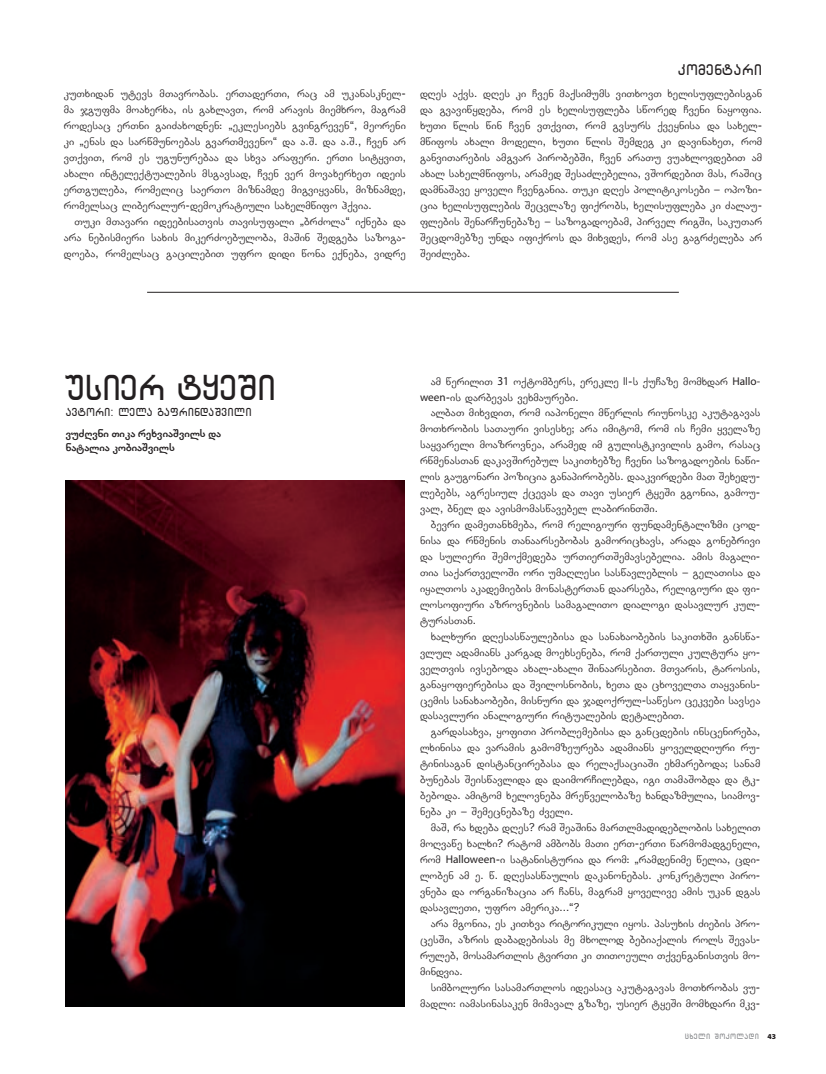
<style>
.page{position:relative;width:826px;height:1074px;background:#fff}
.page>*{position:absolute;margin:0;border:0;box-sizing:border-box;transform-origin:0 0}
.t1{font:35px "Sanet";letter-spacing:-.04em;color:#231f20}
.t2{font:15px "Sanet";color:#231f20}
.t3{font:11.25px/16px "A Kolkhety N";color:#231f20;text-align:justify}
.t4{font:700 11.25px/13.5px "A Kolkhety N";letter-spacing:.01em;color:#231f20}
.t5{font:11.25px "Sanet";color:#231f20}
.t6{font:7.5px "Sanet";letter-spacing:.05em;color:#808285}
.s1{font-family:"Myriad Pro"}
.s2{font-family:"Myriad Pro";font-weight:900;color:#231f20}
</style>
<div class="page">
<hr style="left:147px;top:292px;width:532px;height:1px;background:#231f20">
<img style="left:65px;top:480px;width:339px;height:526px">
<p class="t3" style="left:64px;top:86px;width:343px">KUTXIDAN UTEVS MTAVROBAS. ERTADERTI, RAC AM UKANASKNEL-MA JGUFMA MOAXERXA, IS GAXLAVT, ROM ARAVIS MIEMXRO, MAGRAM RODESAC ERTNI GAIZAXODNEN: `EKLESIEBS GVINGREVEN~, MEORENI KI `ENAS DA SARWMUNOEBAS GVARTMEVENO~ DA A.S. DA A.S., CVEN AR VTQVIT, ROM ES UGUNUREBAA DA SXVA ARAFERI. ERTI SITYVIT, AXALI INTELEQTUALEBIS MSGAVSAD, CVEN VER MOVAXERXET IDEIS ERTGULEBA, ROMELIC SAERTO MIZNAMDE MIGVIYVANS, MIZNAMDE, ROMELSAC LIBERALUR-DEMOKRATIULI SAXELMWIFO HQVIA.</p>
<p class="t3" style="left:64px;top:213px;width:343px;text-indent:11px">TUKI MTAVARI IDEEBISATVIS TAVISUFALI `BRZOLA~ IQNEBA DA ARA NEBISMIERI SAXIS MIKERZOEBULOBA, MASIN SEDGEBA SAZOGA-DOEBA, ROMELSAC GACILEBIT UFRO DIDI WONA EQNEBA, VIDRE</p>
<h2 class="t2" style="left:678px;top:61px;width:86px">KOMENTARI</h2>
<p class="t3" style="left:420px;top:86px;width:343px">DRES AQVS. DRES KI CVEN MAQSIMUMS VITXOVT XELISUFLEBISGAN DA GVAVIWYDEBA, ROM ES XELISUFLEBA SWORED CVENI NAYOFIA.<br>XUTI WLIS WIN CVEN VTQVIT, ROM GVSURS QVEYNISA DA SAXEL-MWIFOS AXALI MODELI, XUTI WLIS SEMDEG KI DAVINAXET, ROM GANVITAREBIS AMGVAR PIROBEBSI, CVEN ARATU VUAXLOVDEBIT AM AXAL SAXELMWIFOS, ARAMED SESAZLEBELIA, VSORDEBIT MAS, RASIC DAMNASAVE YOVELI CVENGANIA. TUKI DRES POLITIKOSEBI _ OPOZI-CIA XELISUFLEBIS SECVLAZE FIQROBS, XELISUFLEBA KI ZALAU-FLEBIS SENARCUNEBAZE _ SAZOGADOEBAM, PIRVEL RIGSI, SAKUTAR SECDOMEBZE UNDA IFIQROS DA MIXVDES, ROM ASE GAGRZELEBA AR SEIZLEBA.</p>
<h1 class="t1" style="left:64px;top:367px;width:214px">USIER TYESI</h1>
<p class="t3" style="left:420px;top:373px;width:342px;text-indent:11px">AM WERILIT 31 OQTOMBERS, EREKLE II-S QUCAZE MOMXDAR <span class="s1">Hallo&shy;ween</span>-IS DARBEVAS VEXMAUREBI.</p>
<p class="t3" style="left:420px;top:404px;width:342px;text-indent:11px">ALBAT MIXVDIT, ROM IAPONELI MWERLIS RIUNOSKE AKUTAGAVAS MOTXROBIS SATAURI VISESXE; ARA IMITOM, ROM IS CEMI YVELAZE SAYVARELI MOAZROVNEA, ARAMED IM GULISTKIVILIS GAMO, RASAC RWMENASTAN DAKAVSIREBUL SAKITXEBZE CVENI SAZOGADOEBIS NAWI-LIS GAUGONARI POZICIA GANAPIROBEBS. DAAKVIRDEBI MAT SEXEDU-LEBEBS, AGRESIUL QCEVAS DA TAVI USIER TYESI GGONIA, GAMOU-VAL, BNEL DA AVISMOMASWAVEBEL LABIRINTSI.</p>
<p class="t3" style="left:420px;top:516px;width:342px;text-indent:11px">BEVRI DAMETANXMEBA, ROM RELIGIURI FUNDAMENTALIZMI COD-NISA DA RWMENIS TANAARSEBOBAS GAMORICXAVS, ARADA GONEBRIVI DA SULIERI SEMOQMEDEBA URTIERTSEMAVSEBELIA. AMIS MAGALI-TIA SAQARTVELOSI ORI UMARLESI SASWAVLEBLIS _ GELATISA DA IYALTOS AKADEMIEBIS MONASTERTAN DAARSEBA, RELIGIURI DA FI-LOSOFIURI AZROVNEBIS SAMAGALITO DIALOGI DASAVLUR KUL-TURASTAN.</p>
<p class="t3" style="left:420px;top:628px;width:342px;text-indent:11px">XALXURI DRESASWAULEBISA DA SANAXAOBEBIS SAKITXSI GANSWA-VLUL ADAMIANS KARGAD MOEXSENEBA, ROM QARTULI KULTURA YO-VELTVIS IVSEBODA AXAL-AXALI SINAARSEBIT. MTVARIS, TAROSIS, GANAYOFIEREBISA DA SVILOSNOBIS, XETA DA CXOVELTA TAYVANIS-CEMIS SANAXAOBEBI, MISNURI DA JADOQRUL-SAWESO CEKVEBI SAVSEA DASAVLURI ANALOGIURI RITUALEBIS DETALEBIT.</p>
<p class="t3" style="left:420px;top:723px;width:342px;text-indent:11px">GARDASAXVA, YOFITI PROBLEMEBISA DA GANCDEBIS INSCENIREBA, LXINISA DA VARAMIS GAMOMZEUREBA ADAMIANS YOVELDRIURI RU-TINISAGAN DISTANCIREBASA DA RELAQSACIASI EXMAREBODA; SANAM BUNEBAS SEISWAVLIDA DA DAIMORCILEBDA, IGI TAMASOBDA DA TK-BEBODA. AMITOM XELOVNEBA MREWVELOBAZE XANDAZMULIA, SIAMOV-NEBA KI _ SEMECNEBAZE ZVELI.</p>
<p class="t3" style="left:420px;top:819px;width:342px;text-indent:11px">MAS, RA XDEBA DRES? RAM SEASINA MARTLMADIDEBLOBIS SAXELIT MORVAWE XALXI? RATOM AMBOBS MATI ERT-ERTI WARMOMADGENELI, ROM <span class="s1">Halloween</span>-I SATANISTURIA DA ROM: `RAMDENIME WELIA, CDI-LOBEN AM E. W. DRESASWAULIS DAKANONEBAS. KONKRETULI PIRO-VNEBA DA ORGANIZACIA AR CANS, MAGRAM YOVELIVE AMIS UKAN DGAS DASAVLETI, UFRO AMERIKA...~?</p>
<p class="t3" style="left:420px;top:915px;width:342px;text-indent:11px">ARA MGONIA, ES KITXVA RITORIKULI IYOS. PASUXIS ZIEBIS PRO-CESSI, AZRIS DABADEBISAS ME MXOLOD BEBIAQALIS ROLS SEVAS-RULEB, MOSAMARTLIS TVIRTI KI TITOEULI TQVENGANISTVIS MO-MINDVIA.</p>
<p class="t3" style="left:420px;top:978px;width:342px;text-align:right">SIMBOLURI SASAMARTLOS IDEASAC AKUTAGAVAS MOTXROBAS VU-<br>MADLI: IAMASINASAKEN MIMAVAL GZAZE, USIER TYESI MOMXDARI MKV-</p>
<p class="t5" style="left:66px;top:405px;width:187px">AVTORI: LELA GAFRINDASVILI</p>
<p class="t4" style="left:66px;top:427px;width:157px">VUZRVNI TIKA REXVIASVILS DA<br>NATALIA KOBIASVILS</p>
<p class="t6" style="left:685px;top:1031px;width:93px">CXELI SOKOLADI <span class="s2">43</span></p>
</div>
